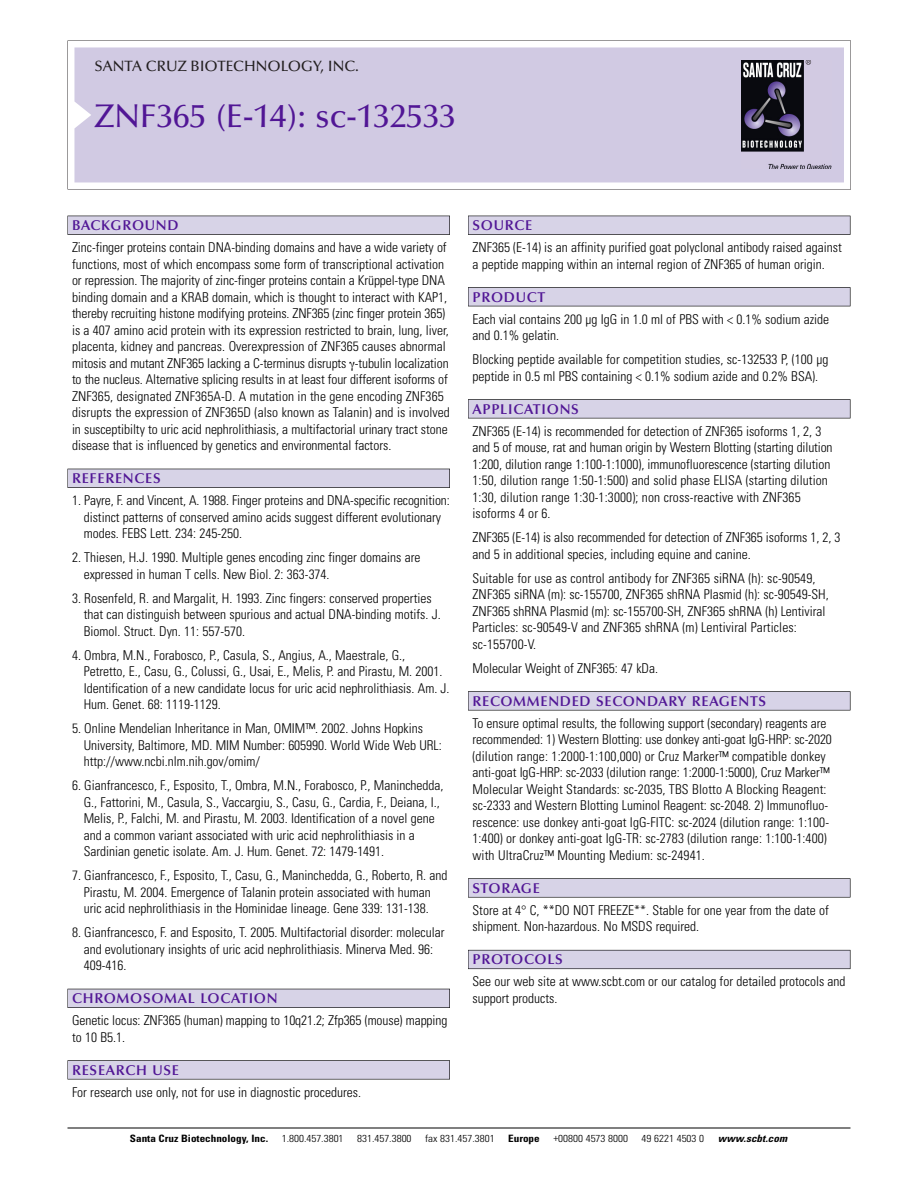
<style>
.page{position:relative;width:918px;height:1188px;background:#fff}
.page>*{position:absolute;margin:0;border:0;box-sizing:border-box;transform-origin:0 0}
.t1{font:500 33px "Optima";color:#511695}
.t2{font:500 15px "Optima";color:#231f20}
.t3{font:600 14.25px "Optima";letter-spacing:.05em;color:#511695}
.t4{font:300 condensed 13.5px/16.5px "Univers";color:#000}
.t5{font:300 condensed 10.2px "Univers";color:#000;scale:1.1 1}
.t6{font:700 condensed 10.2px "Univers";color:#000;scale:1.1 1}
.t7{font:italic 700 condensed 10.2px "Univers";letter-spacing:.005em;color:#000;scale:1.1 1}
</style>
<div class="page">
<svg style="left:68px;top:40px;width:783px;height:149px"></svg>
<div style="left:74px;top:47px;width:770px;height:135px;background:#d1cae3"></div>
<img style="left:741px;top:60px;width:90px;height:108px">
<div style="left:68px;top:216px;width:382px;height:19px;background:#525155"></div>
<div style="left:68px;top:216px;width:381px;height:18px;background:#d7d3e7"></div>
<div style="left:68px;top:469px;width:382px;height:19px;background:#515055"></div>
<div style="left:68px;top:469px;width:381px;height:18px;background:#d7d3e7"></div>
<div style="left:68px;top:989px;width:382px;height:19px;background:#525158"></div>
<div style="left:68px;top:989px;width:381px;height:18px;background:#d7d3e7"></div>
<div style="left:68px;top:1060px;width:382px;height:19px;background:#575759"></div>
<div style="left:68px;top:1061px;width:381px;height:18px;background:#d7d3e7"></div>
<div style="left:468px;top:216px;width:382px;height:19px;background:#525155"></div>
<div style="left:468px;top:216px;width:382px;height:18px;background:#d7d3e7"></div>
<div style="left:468px;top:287px;width:382px;height:19px;background:#525155"></div>
<div style="left:468px;top:288px;width:382px;height:18px;background:#d7d3e7"></div>
<div style="left:468px;top:399px;width:382px;height:19px;background:#545357"></div>
<div style="left:468px;top:400px;width:382px;height:18px;background:#d7d3e7"></div>
<div style="left:468px;top:691px;width:382px;height:19px;background:#575759"></div>
<div style="left:468px;top:692px;width:382px;height:18px;background:#d7d3e7"></div>
<svg style="left:468px;top:878px;width:382px;height:20px"></svg>
<div style="left:468px;top:879px;width:382px;height:18px;background:#d7d3e7"></div>
<div style="left:468px;top:950px;width:382px;height:19px;background:#66646e"></div>
<div style="left:468px;top:950px;width:382px;height:18px;background:#d7d3e7"></div>
<hr style="left:68px;top:1128px;width:782px;height:1px;background:#000">
<p class="t2" style="left:94px;top:61px;width:266px">SANTA CRUZ BIOTECHNOLOGY, INC.</p>
<h1 class="t1" style="left:94px;top:103px;width:363px">ZNF365 (E-14): sc-132533</h1>
<p class="t3" style="left:72px;top:219px;width:108px">BACKGROUND</p>
<p class="t4" style="left:72px;top:240px;width:379px">Zinc-finger proteins contain DNA-binding domains and have a wide variety of functions, most of which encompass some form of transcriptional activation or repression. The majority of zinc-finger proteins contain a Krüppel-type DNA binding domain and a KRAB domain, which is thought to interact with KAP1, thereby recruiting histone modifying proteins. ZNF365 (zinc finger protein 365) is a 407 amino acid protein with its expression restricted to brain, lung, liver, placenta, kidney and pancreas. Overexpression of ZNF365 causes abnormal mitosis and mutant ZNF365 lacking a C-terminus disrupts -tubulin localization to the nucleus. Alternative splicing results in at least four different isoforms of ZNF365, designated ZNF365A-D. A mutation in the gene encoding ZNF365 disrupts the expression of ZNF365D (also known as Talanin) and is involved in susceptibilty to uric acid nephrolithiasis, a multifactorial urinary tract stone disease that is influenced by genetics and environmental factors.</p>
<p class="t3" style="left:72px;top:473px;width:90px">REFERENCES</p>
<p class="t4" style="left:84px;top:493px;width:368px;text-indent:-12px">1. Payre, F. and Vincent, A. 1988. Finger proteins and DNA-specific recognition: distinct patterns of conserved amino acids suggest different evolutionary modes. FEBS Lett. 234: 245-250.</p>
<p class="t4" style="left:84px;top:550px;width:338px;text-indent:-12px">2. Thiesen, H.J. 1990. Multiple genes encoding zinc finger domains are expressed in human T cells. New Biol. 2: 363-374.</p>
<p class="t4" style="left:84px;top:591px;width:359px;text-indent:-12px">3. Rosenfeld, R. and Margalit, H. 1993. Zinc fingers: conserved properties that can distinguish between spurious and actual DNA-binding motifs. J.<br>Biomol. Struct. Dyn. 11: 557-570.</p>
<p class="t4" style="left:84px;top:648px;width:367px;text-indent:-12px">4. Ombra, M.N., Forabosco, P., Casula, S., Angius, A., Maestrale, G., Petretto, E., Casu, G., Colussi, G., Usai, E., Melis, P. and Pirastu, M. 2001.<br>Identification of a new candidate locus for uric acid nephrolithiasis. Am. J.<br>Hum. Genet. 68: 1119-1129.</p>
<p class="t4" style="left:84px;top:721px;width:360px;text-indent:-12px">5. Online Mendelian Inheritance in Man, OMIM™. 2002. Johns Hopkins<br>University, Baltimore, MD. MIM Number: 605990. World Wide Web URL: http://www.ncbi.nlm.nih.gov/omim/</p>
<p class="t4" style="left:84px;top:778px;width:361px;text-indent:-12px">6. Gianfrancesco, F., Esposito, T., Ombra, M.N., Forabosco, P., Maninchedda, G., Fattorini, M., Casula, S., Vaccargiu, S., Casu, G., Cardia, F., Deiana, I., Melis, P., Falchi, M. and Pirastu, M. 2003. Identification of a novel gene and a common variant associated with uric acid nephrolithiasis in a Sardinian genetic isolate. Am. J. Hum. Genet. 72: 1479-1491.</p>
<p class="t4" style="left:72px;top:868px;width:377px;text-align:center">7. Gianfrancesco, F., Esposito, T., Casu, G., Maninchedda, G., Roberto, R. and<br>Pirastu, M. 2004. Emergence of Talanin protein associated with human<br>uric acid nephrolithiasis in the Hominidae lineage. Gene 339: 131-138.</p>
<p class="t4" style="left:84px;top:925px;width:362px;text-indent:-12px">8. Gianfrancesco, F. and Esposito, T. 2005. Multifactorial disorder: molecular and evolutionary insights of uric acid nephrolithiasis. Minerva Med. 96:<br>409-416.</p>
<p class="t3" style="left:72px;top:993px;width:207px">CHROMOSOMAL LOCATION</p>
<p class="t4" style="left:72px;top:1013px;width:377px">Genetic locus: ZNF365 (human) mapping to 10q21.2; Zfp365 (mouse) mapping to 10 B5.1.</p>
<p class="t3" style="left:72px;top:1064px;width:109px">RESEARCH USE</p>
<p class="t4" style="left:72px;top:1085px;width:290px">For research use only, not for use in diagnostic procedures.</p>
<p class="t3" style="left:473px;top:219px;width:61px">SOURCE</p>
<p class="t4" style="left:473px;top:240px;width:371px">ZNF365 (E-14) is an affinity purified goat polyclonal antibody raised against a peptide mapping within an internal region of ZNF365 of human origin.</p>
<p class="t3" style="left:473px;top:291px;width:74px">PRODUCT</p>
<p class="t4" style="left:473px;top:312px;width:358px">Each vial contains 200 µg IgG in 1.0 ml of PBS with &lt; 0.1% sodium azide and 0.1% gelatin.</p>
<p class="t4" style="left:473px;top:352px;width:357px">Blocking peptide available for competition studies, sc-132533 P, (100 µg peptide in 0.5 ml PBS containing &lt; 0.1% sodium azide and 0.2% BSA).</p>
<p class="t3" style="left:473px;top:403px;width:108px">APPLICATIONS</p>
<p class="t4" style="left:473px;top:424px;width:362px">ZNF365 (E-14) is recommended for detection of ZNF365 isoforms 1, 2, 3 and 5 of mouse, rat and human origin by Western Blotting (starting dilution 1:200, dilution range 1:100-1:1000), immunofluorescence (starting dilution 1:50, dilution range 1:50-1:500) and solid phase ELISA (starting dilution 1:30, dilution range 1:30-1:3000); non cross-reactive with ZNF365 isoforms 4 or 6.</p>
<p class="t4" style="left:473px;top:530px;width:369px">ZNF365 (E-14) is also recommended for detection of ZNF365 isoforms 1, 2, 3 and 5 in additional species, including equine and canine.</p>
<p class="t4" style="left:473px;top:571px;width:358px">Suitable for use as control antibody for ZNF365 siRNA (h): sc-90549, ZNF365 siRNA (m): sc-155700, ZNF365 shRNA Plasmid (h): sc-90549-SH, ZNF365 shRNA Plasmid (m): sc-155700-SH, ZNF365 shRNA (h) Lentiviral Particles: sc-90549-V and ZNF365 shRNA (m) Lentiviral Particles: sc-155700-V.</p>
<p class="t4" style="left:473px;top:661px;width:187px">Molecular Weight of ZNF365: 47 kDa.</p>
<p class="t3" style="left:473px;top:695px;width:295px">RECOMMENDED SECONDARY REAGENTS</p>
<p class="t4" style="left:473px;top:716px;width:361px">To ensure optimal results, the following support (secondary) reagents are recommended: 1) Western Blotting: use donkey anti-goat IgG-HRP: sc-2020 (dilution range: 1:2000-1:100,000) or Cruz Marker™ compatible donkey anti-goat IgG-HRP: sc-2033 (dilution range: 1:2000-1:5000), Cruz Marker™ Molecular Weight Standards: sc-2035, TBS Blotto A Blocking Reagent: sc-2333 and Western Blotting Luminol Reagent: sc-2048. 2) Immunofluo&shy;rescence: use donkey anti-goat IgG-FITC: sc-2024 (dilution range: 1:100- 1:400) or donkey anti-goat IgG-TR: sc-2783 (dilution range: 1:100-1:400) with UltraCruz™ Mounting Medium: sc-24941.</p>
<p class="t3" style="left:473px;top:882px;width:69px">STORAGE</p>
<p class="t4" style="left:473px;top:903px;width:358px">Store at 4° C, **DO NOT FREEZE**. Stable for one year from the date of shipment. Non-hazardous. No MSDS required.</p>
<p class="t3" style="left:473px;top:954px;width:92px">PROTOCOLS</p>
<p class="t4" style="left:473px;top:974px;width:375px">See our web site at www.scbt.com or our catalog for detailed protocols and support products.</p>
<p class="t6" style="left:130px;top:1135px;width:127px">Santa Cruz Biotechnology, Inc.</p>
<p class="t5" style="left:282px;top:1135px;width:58px">1.800.457.3801</p>
<p class="t5" style="left:357px;top:1135px;width:51px">831.457.3800</p>
<p class="t5" style="left:425px;top:1135px;width:65px">fax 831.457.3801</p>
<p class="t6" style="left:508px;top:1135px;width:30px">Europe</p>
<p class="t5" style="left:553px;top:1135px;width:69px">+00800 4573 8000</p>
<p class="t5" style="left:642px;top:1135px;width:58px">49 6221 4503 0</p>
<p class="t7" style="left:718px;top:1135px;width:64px">www.scbt.com</p>
</div>
